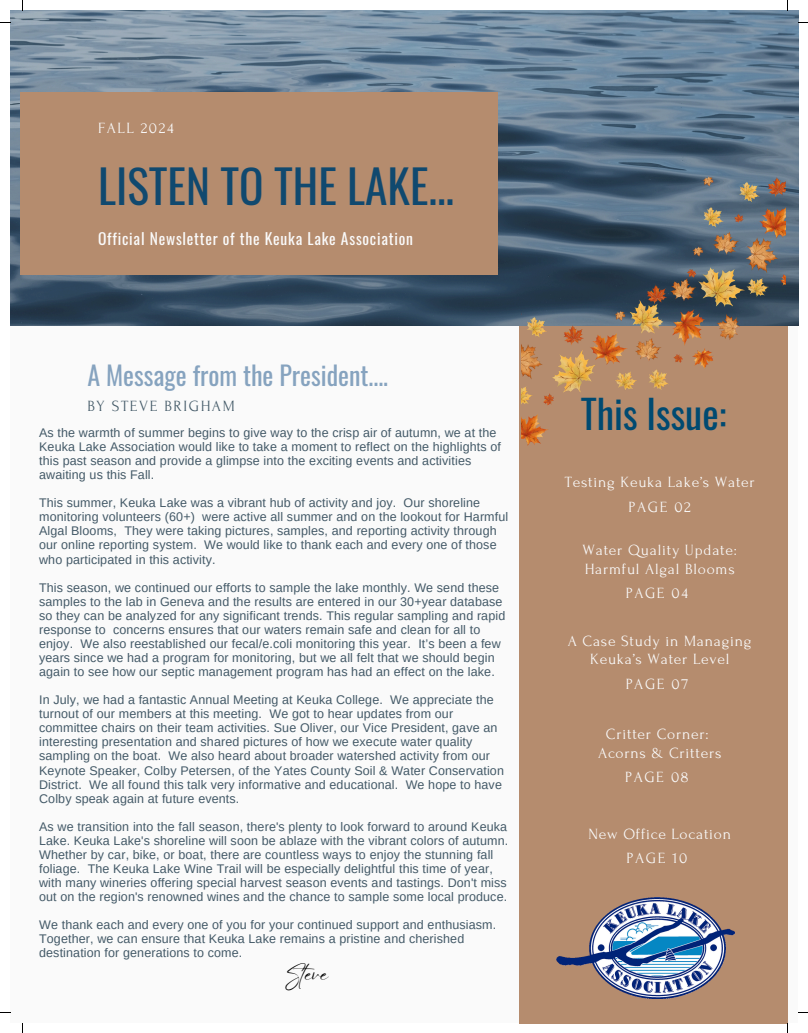
<style>
.page{position:relative;width:808px;height:1033px;background:#fff}
.page>*{position:absolute;margin:0;border:0;box-sizing:border-box;transform-origin:0 0}
.t1{font:45.38px "Oswald";color:#10496f}
.t2{font:38.88px "Oswald";color:#004a71}
.t3{font:26px "Oswald";color:#86a3bf}
.t4{font:22.5px "Eyesome Script";color:#000}
.t5{font:15.62px "Oswald";letter-spacing:.05em;color:#fafafa}
.t6{font:15.5px/18.5px "Forum";letter-spacing:.05em;color:#fafafa;text-align:center}
.t7{font:15.5px "Forum";letter-spacing:.1em;color:#435967}
.t8{font:15.5px "Forum";letter-spacing:.1em;color:#fafafa}
.t9{font:12.5px/14px "Arimo";letter-spacing:.01em;color:#435967}
</style>
<div class="page">
<div style="left:10px;top:10px;width:788px;height:1013px;background:#fafafa"></div>
<img style="left:10px;top:10px;width:788px;height:316px">
<div style="left:519px;top:325px;width:268px;height:698px;background:#b58c6e"></div>
<div style="left:21px;top:92px;width:477px;height:182px;background:#b58c6e"></div>
<img style="left:556px;top:897px;width:178px;height:101px">
<img style="left:521px;top:176px;width:264px;height:269px">
<h5 class="t8" style="left:98px;top:120px;width:77px">FALL 2024</h5>
<h6 class="t1" style="left:98px;top:150px;width:357px">LISTEN TO THE LAKE...</h6>
<h6 class="t5" style="left:98px;top:226px;width:316px">Official Newsletter of the Keuka Lake Association</h6>
<p class="t3" style="left:87px;top:354px;width:302px">A Message from the President....</p>
<h3 class="t7" style="left:87px;top:397px;width:149px">BY STEVE BRIGHAM</h3>
<p class="t9" style="left:39px;top:425px;width:463px">As the warmth of summer begins to give way to the crisp air of autumn, we at the Keuka Lake Association would like to take a moment to reflect on the highlights of this past season and provide a glimpse into the exciting events and activities awaiting us this Fall.</p>
<h2 class="t9" style="left:39px;top:496px;width:470px">This summer, Keuka Lake was a vibrant hub of activity and joy. Our shoreline monitoring volunteers (60+) were active all summer and on the lookout for Harmful Algal Blooms, They were taking pictures, samples, and reporting activity through our online reporting system. We would like to thank each and every one of those who participated in this activity.</h2>
<h6 class="t9" style="left:39px;top:580px;width:467px">This season, we continued our efforts to sample the lake monthly. We send these samples to the lab in Geneva and the results are entered in our 30+year database so they can be analyzed for any significant trends. This regular sampling and rapid response to concerns ensures that our waters remain safe and clean for all to enjoy. We also reestablished our fecal/e.coli monitoring this year. It’s been a few years since we had a program for monitoring, but we all felt that we should begin again to see how our septic management program has had an effect on the lake.</h6>
<h5 class="t9" style="left:39px;top:693px;width:466px">In July, we had a fantastic Annual Meeting at Keuka College. We appreciate the turnout of our members at this meeting. We got to hear updates from our committee chairs on their team activities. Sue Oliver, our Vice President, gave an interesting presentation and shared pictures of how we execute water quality sampling on the boat. We also heard about broader watershed activity from our Keynote Speaker, Colby Petersen, of the Yates County Soil &amp; Water Conservation District. We all found this talk very informative and educational. We hope to have Colby speak again at future events.</h5>
<h6 class="t9" style="left:39px;top:819px;width:470px">As we transition into the fall season, there's plenty to look forward to around Keuka Lake. Keuka Lake's shoreline will soon be ablaze with the vibrant colors of autumn.<br>Whether by car, bike, or boat, there are countless ways to enjoy the stunning fall foliage. The Keuka Lake Wine Trail will be especially delightful this time of year, with many wineries offering special harvest season events and tastings. Don't miss out on the region's renowned wines and the chance to sample some local produce.</h6>
<h5 class="t9" style="left:39px;top:918px;width:458px">We thank each and every one of you for your continued support and enthusiasm.<br>Together, we can ensure that Keuka Lake remains a pristine and cherished destination for generations to come.</h5>
<p class="t4" style="left:284px;top:958px;width:45px">Steve</p>
<h5 class="t2" style="left:580px;top:383px;width:147px">This Issue:</h5>
<h6 class="t6" style="left:564px;top:473px;width:192px">Testing Keuka Lake’s Water</h6>
<h5 class="t6" style="left:628px;top:497px;width:64px">PAGE 02</h5>
<p class="t6" style="left:582px;top:541px;width:156px;text-align:left">Water Quality Update:<br>Harmful Algal Blooms</p>
<p class="t6" style="left:625px;top:584px;width:64px">PAGE 04</p>
<h5 class="t6" style="left:567px;top:632px;width:185px">A Case Study in Managing<br>Keuka’s Water Level</h5>
<p class="t6" style="left:625px;top:674px;width:64px">PAGE 07</p>
<p class="t6" style="left:598px;top:725px;width:125px">Critter Corner:<br>Acorns &amp; Critters</p>
<p class="t6" style="left:625px;top:768px;width:65px">PAGE 08</p>
<p class="t6" style="left:588px;top:824px;width:144px">New Office Location</p>
<h4 class="t6" style="left:626px;top:849px;width:62px">PAGE 10</h4>
</div>
